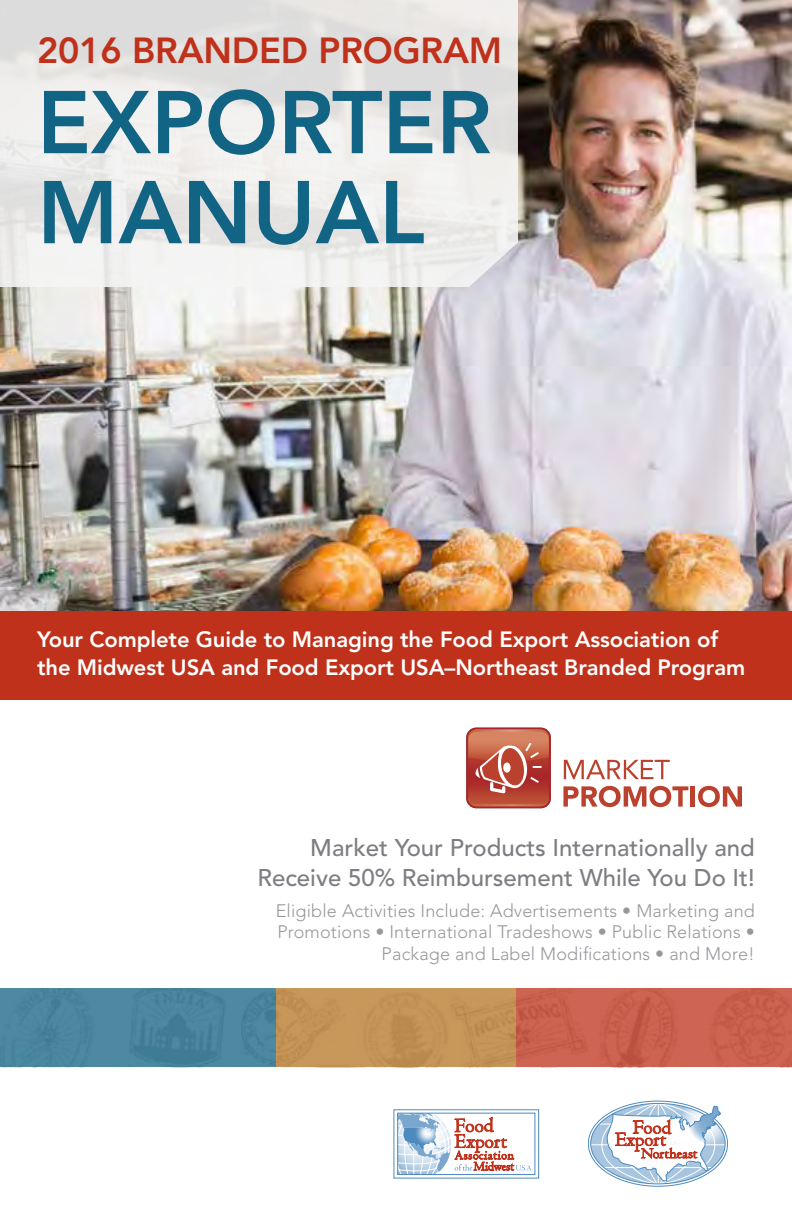
<style>
.page{position:relative;width:792px;height:1224px;background:#fff}
.page>*{position:absolute;margin:0;border:0;box-sizing:border-box;transform-origin:0 0}
.t1{font:800 88px/90px "Avenir LT Std";color:#126484}
.t2{font:800 36px "Avenir LT Std";letter-spacing:-.005em;color:#bf311a}
.t3{font:500 24px/30px "Avenir LT Std";color:#7e7d83;text-align:right}
.t4{font:800 22px/28px "Avenir LT Std";letter-spacing:-.005em;color:#fff}
.t5{font:300 18px/21.6px "Avenir LT Std";letter-spacing:.01em;color:#98979c;text-align:right}
</style>
<div class="page">
<img style="left:0;top:0;width:792px;height:611px">
<div style="left:0;top:611px;width:792px;height:89px;background:#bf311a"></div>
<svg style="left:0;top:0;width:518px;height:287px;fill:#ebeae8"></svg>
<svg style="left:397px;top:1112px;width:139px;height:63px"></svg>
<div style="left:398px;top:1113px;width:137px;height:62px;border:1px solid #4f8abe"></div>
<svg style="left:398px;top:1113px;width:135px;height:61px"></svg>
<svg style="left:588px;top:1101px;width:140px;height:85px"></svg>
<div style="left:516px;top:988px;width:276px;height:79px;background:#cc6150"></div>
<div style="left:0;top:988px;width:277px;height:79px;background:#4a88a0"></div>
<div style="left:277px;top:988px;width:239px;height:79px;background:#c59558"></div>
<svg style="left:466px;top:728px;width:85px;height:80px"></svg>
<svg style="left:564px;top:760px;width:106px;height:19px"></svg>
<svg style="left:563px;top:786px;width:125px;height:21px"></svg>
<hr style="left:691px;top:786px;width:4px;height:21px;background:#bb412f">
<svg style="left:698px;top:786px;width:44px;height:21px"></svg>
<svg style="left:468px;top:730px;width:81px;height:76px"></svg>
<h2 class="t2" style="left:37px;top:29px;width:467px">2016 BRANDED PROGRAM</h2>
<h1 class="t1" style="left:37px;top:78px;width:456px">EXPORTER<br>MANUAL</h1>
<p class="t4" style="left:37px;top:625px;width:710px">Your Complete Guide to Managing the Food Export Association of the Midwest USA and Food Export USA–Northeast Branded Program</p>
<h3 class="t3" style="left:257px;top:833px;width:499px">Market Your Products Internationally and<br>Receive 50% Reimbursement While You Do It!</h3>
<p class="t5" style="left:276px;top:900px;width:481px">Eligible Activities Include: Advertisements • Marketing and<br>Promotions • International Tradeshows • Public Relations •<br>Package and Label Modifications • and More!</p>
</div>
